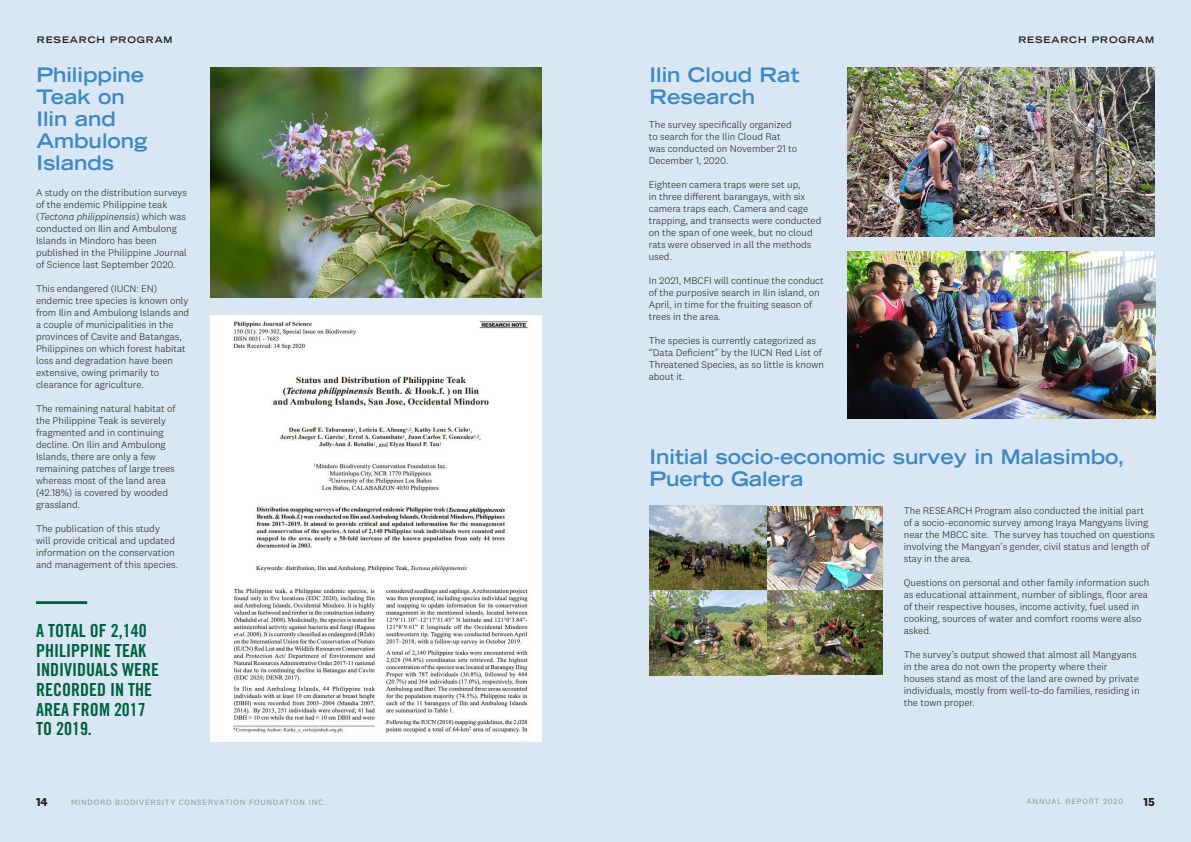
<style>
.page{position:relative;width:1191px;height:842px;background:#d8e7f3}
.page>*{position:absolute;margin:0;border:0;box-sizing:border-box;transform-origin:0 0}
.t1{font:700 expanded 20px/22px "Trade Gothic LT Std";color:#3e89c3}
.t2{font:18px/19.6px "Trade Gothic LT Std Bd Cn 20";color:#006140}
.t3{font:700 12px "National 2";color:#231f20}
.t4{font:300 10px/12px "National 2";color:#241f21}
.t5{font:700 expanded 9px "Trade Gothic LT Std";letter-spacing:.1em;color:#241f21}
.t6{font:8px "National 2";letter-spacing:.1em;color:#939598}
.s1{font-style:italic}
</style>
<div class="page">
<hr style="left:36px;top:601px;width:51px;height:3px;background:#006140">
<img style="left:210px;top:315px;width:331px;height:427px">
<img style="left:210px;top:68px;width:331px;height:229px">
<img style="left:847px;top:251px;width:308px;height:167px">
<img style="left:847px;top:68px;width:308px;height:169px">
<img style="left:649px;top:506px;width:233px;height:169px">
<p class="t5" style="left:37px;top:34px;width:137px">RESEARCH PROGRAM</p>
<p class="t1" style="left:36px;top:63px;width:113px">Philippine<br>Teak on<br>Ilin and<br>Ambulong<br>Islands</p>
<p class="t4" style="left:36px;top:187px;width:152px">A study on the distribution surveys of the endemic Philippine teak (<span class="s1">Tectona philippinensis</span>) which was conducted on Ilin and Ambulong<br>Islands in Mindoro has been published in the Philippine Journal of Science last September 2020.</p>
<p class="t4" style="left:36px;top:283px;width:155px">This endangered (IUCN: EN) endemic tree species is known only from Ilin and Ambulong Islands and a couple of municipalities in the provinces of Cavite and Batangas,<br>Philippines on which forest habitat loss and degradation have been extensive, owing primarily to clearance for agriculture.</p>
<p class="t4" style="left:36px;top:403px;width:141px">The remaining natural habitat of the Philippine Teak is severely fragmented and in continuing decline. On Ilin and Ambulong<br>Islands, there are only a few remaining patches of large trees whereas most of the land area (42.18%) is covered by wooded grassland.</p>
<p class="t4" style="left:36px;top:523px;width:143px">The publication of this study<br>will provide critical and updated information on the conservation and management of this species.</p>
<p class="t2" style="left:36px;top:621px;width:124px">A TOTAL OF 2,140<br>PHILIPPINE TEAK<br>INDIVIDUALS WERE<br>RECORDED IN THE<br>AREA FROM 2017<br>TO 2019.</p>
<p class="t1" style="left:649px;top:63px;width:151px">Ilin Cloud Rat<br>Research</p>
<p class="t4" style="left:649px;top:119px;width:150px">The survey specifically organized to search for the Ilin Cloud Rat was conducted on November 21 to<br>December 1, 2020.</p>
<p class="t4" style="left:649px;top:179px;width:174px">Eighteen camera traps were set up,<br>in three different barangays, with six camera traps each. Camera and cage trapping, and transects were conducted on the span of one week, but no cloud rats were observed in all the methods used.</p>
<p class="t4" style="left:649px;top:275px;width:176px">In 2021, MBCFI will continue the conduct of the purposive search in Ilin island, on April, in time for the fruiting season of trees in the area.</p>
<p class="t4" style="left:649px;top:335px;width:177px">The species is currently categorized as “Data Deficient” by the IUCN Red List of<br>Threatened Species, as so little is known about it.</p>
<p class="t5" style="left:1018px;top:34px;width:137px">RESEARCH PROGRAM</p>
<p class="t1" style="left:649px;top:445px;width:476px">Initial socio-economic survey in Malasimbo,<br>Puerto Galera</p>
<p class="t4" style="left:903px;top:504px;width:252px">The RESEARCH Program also conducted the initial part of a socio-economic survey among Iraya Mangyans living near the MBCC site. The survey has touched on questions involving the Mangyan’s gender, civil status and length of stay in the area.</p>
<p class="t4" style="left:903px;top:576px;width:247px">Questions on personal and other family information such as educational attainment, number of siblings, floor area of their respective houses, income activity, fuel used in cooking, sources of water and comfort rooms were also asked.</p>
<p class="t4" style="left:903px;top:648px;width:237px">The survey’s output showed that almost all Mangyans in the area do not own the property where their houses stand as most of the land are owned by private individuals, mostly from well-to-do families, residing in the town proper.</p>
<p class="t3" style="left:36px;top:794px;width:13px">14</p>
<p class="t6" style="left:71px;top:797px;width:256px">MINDORO BIODIVERSITY CONSERVATION FOUNDATION INC.</p>
<p class="t6" style="left:1026px;top:796px;width:98px">ANNUAL REPORT 2020</p>
<p class="t3" style="left:1143px;top:794px;width:13px">15</p>
</div>
